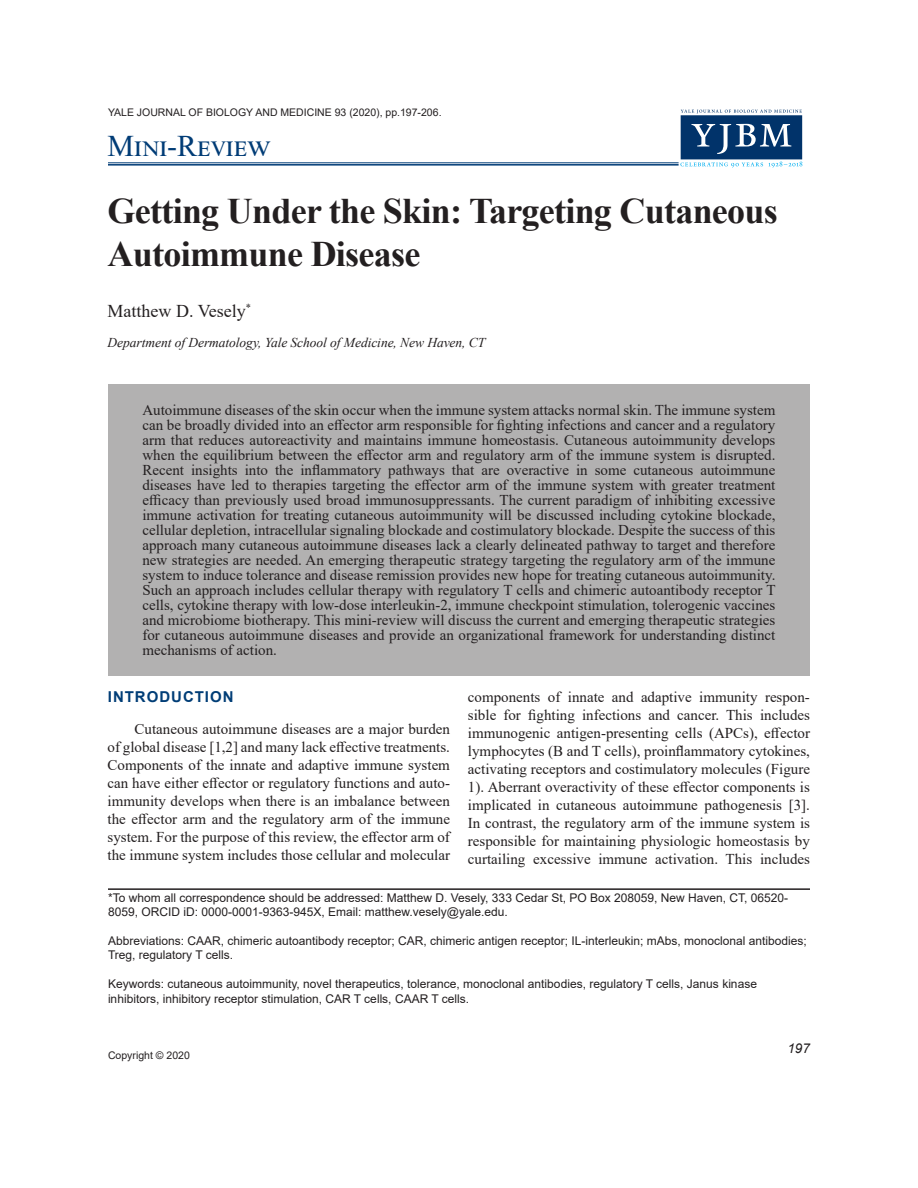
<style>
.page{position:relative;width:918px;height:1188px;background:#fff}
.page>*{position:absolute;margin:0;border:0;box-sizing:border-box;transform-origin:0 0}
.t1{font:700 36px/43.2px "Times New Roman";letter-spacing:-.02em;color:#231f20}
.t2{font:30px "Times New Roman";color:#013c76}
.t3{font:18px "Times New Roman";color:#231f20}
.t4{font:15px/15px "Times New Roman";color:#231f20;text-align:justify}
.t5{font:700 15px "Arial";letter-spacing:.065em;color:#003d76}
.t6{font:italic 13.5px "Times New Roman";letter-spacing:-.005em;color:#231f20}
.t7{font:italic 13.5px "Arial";color:#231f20}
.t8{font:12px/14.4px "Arial";color:#231f20}
.t9{font:10.5px "Arial";color:#231f20}
</style>
<div class="page">
<svg style="left:680px;top:110px;width:122px;height:58px"></svg>
<hr style="left:108px;top:163px;width:571px;height:1px;background:#013c76">
<hr style="left:108px;top:164px;width:571px;height:2px;background:#013c76">
<div style="left:108px;top:384px;width:702px;height:292px;background:#b2b1b1"></div>
<hr style="left:108px;top:888px;width:702px;height:2px;background:#231f20">
<p class="t9" style="left:108px;top:105px;width:335px">YALE JOURNAL OF BIOLOGY AND MEDICINE 93 (2020), pp.197-206.</p>
<h2 class="t2" style="left:108px;top:124px;width:165px">Mini-Review</h2>
<h1 class="t1" style="left:108px;top:188px;width:672px">Getting Under the Skin: Targeting Cutaneous<br>Autoimmune Disease</h1>
<p class="t3" style="left:108px;top:298px;width:145px">Matthew D. Vesely<sup>*</sup></p>
<p class="t6" style="left:108px;top:333px;width:379px">Department of Dermatology, Yale School of Medicine, New Haven, CT</p>
<p class="t4" style="left:142px;top:402px;width:635px">Autoimmune diseases of the skin occur when the immune system attacks normal skin. The immune system can be broadly divided into an effector arm responsible for fighting infections and cancer and a regulatory arm that reduces autoreactivity and maintains immune homeostasis. Cutaneous autoimmunity develops when the equilibrium between the effector arm and regulatory arm of the immune system is disrupted.<br>Recent insights into the inflammatory pathways that are overactive in some cutaneous autoimmune diseases have led to therapies targeting the effector arm of the immune system with greater treatment efficacy than previously used broad immunosuppressants. The current paradigm of inhibiting excessive immune activation for treating cutaneous autoimmunity will be discussed including cytokine blockade, cellular depletion, intracellular signaling blockade and costimulatory blockade. Despite the success of this approach many cutaneous autoimmune diseases lack a clearly delineated pathway to target and therefore new strategies are needed. An emerging therapeutic strategy targeting the regulatory arm of the immune system to induce tolerance and disease remission provides new hope for treating cutaneous autoimmunity.<br>Such an approach includes cellular therapy with regulatory T cells and chimeric autoantibody receptor T cells, cytokine therapy with low-dose interleukin-2, immune checkpoint stimulation, tolerogenic vaccines and microbiome biotherapy. This mini-review will discuss the current and emerging therapeutic strategies for cutaneous autoimmune diseases and provide an organizational framework for understanding distinct mechanisms of action.</p>
<p class="t5" style="left:108px;top:686px;width:127px">INTRODUCTION</p>
<p class="t4" style="left:108px;top:719px;width:344px;line-height:18px;text-indent:27px">Cutaneous autoimmune diseases are a major burden of global disease [1,2] and many lack effective treatments.<br>Components of the innate and adaptive immune system can have either effector or regulatory functions and auto&shy;immunity develops when there is an imbalance between the effector arm and the regulatory arm of the immune system. For the purpose of this review, the effector arm of the immune system includes those cellular and molecular</p>
<p class="t4" style="left:468px;top:687px;width:344px;line-height:18px">components of innate and adaptive immunity respon&shy;sible for fighting infections and cancer. This includes immunogenic antigen-presenting cells (APCs), effector lymphocytes (B and T cells), proinflammatory cytokines, activating receptors and costimulatory molecules (Figure 1). Aberrant overactivity of these effector components is implicated in cutaneous autoimmune pathogenesis [3].<br>In contrast, the regulatory arm of the immune system is responsible for maintaining physiologic homeostasis by curtailing excessive immune activation. This includes</p>
<p class="t8" style="left:108px;top:890px;width:682px">*To whom all correspondence should be addressed: Matthew D. Vesely, 333 Cedar St, PO Box 208059, New Haven, CT, 06520-<br>8059, ORCID iD: 0000-0001-9363-945X, Email: matthew.vesely@yale.edu.</p>
<p class="t8" style="left:108px;top:934px;width:700px">Abbreviations: CAAR, chimeric autoantibody receptor; CAR, chimeric antigen receptor; IL-interleukin; mAbs, monoclonal antibodies;<br>Treg, regulatory T cells.</p>
<p class="t8" style="left:108px;top:977px;width:651px">Keywords: cutaneous autoimmunity, novel therapeutics, tolerance, monoclonal antibodies, regulatory T cells, Janus kinase inhibitors, inhibitory receptor stimulation, CAR T cells, CAAR T cells.</p>
<p class="t9" style="left:108px;top:1048px;width:83px">Copyright © 2020</p>
<p class="t7" style="left:787px;top:1040px;width:24px">197</p>
</div>
